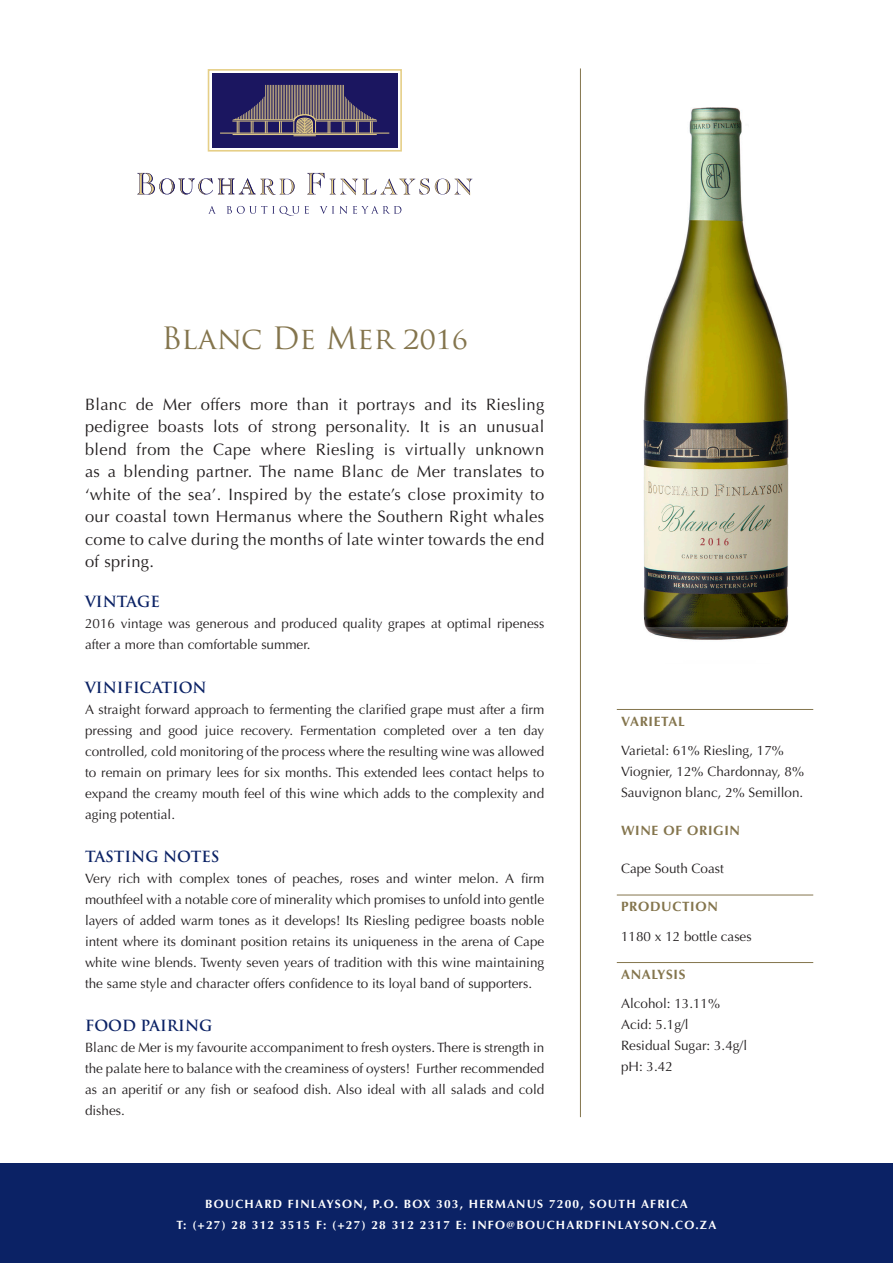
<style>
.page{position:relative;width:893px;height:1263px;background:#fff}
.page>*{position:absolute;margin:0;border:0;box-sizing:border-box;transform-origin:0 0}
.Main_Header{font:30px "Trajan Pro";color:#84754d}
.Intro_text{font:16.5px/22.5px "Optima";letter-spacing:.02em;color:#231f20;text-align:justify}
.Subhead{font:700 15px "Trajan Pro";color:#0b2265}
.Body_text{font:13.5px/21px "Optima";color:#231f20}
.small_x-head{font:700 13.5px "Optima";letter-spacing:.05em;color:#84754d}
.Body_text-2{font:700 13.5px "Optima";letter-spacing:.05em;color:#84754d}
.t1{font:700 12px/21px "Optima";letter-spacing:.1em;color:#fff;text-align:center}
</style>
<div class="page">
<hr style="left:580px;top:68px;width:1px;height:1049px;background:#84754d">
<div style="left:0;top:1163px;width:893px;height:100px;background:#0b2265"></div>
<div style="left:208px;top:69px;width:194px;height:83px;border:2px solid #e6cf87"></div>
<div style="left:212px;top:73px;width:186px;height:74px;background:#1b1660"></div>
<hr style="left:220px;top:133px;width:169px;height:1px;background:#e6cf87">
<svg style="left:232px;top:85px;width:145px;height:51px"></svg>
<svg style="left:208px;top:206px;width:8px;height:8px"></svg>
<svg style="left:227px;top:206px;width:82px;height:10px"></svg>
<svg style="left:320px;top:206px;width:27px;height:8px"></svg>
<svg style="left:353px;top:206px;width:48px;height:8px"></svg>
<svg style="left:137px;top:173px;width:335px;height:22px"></svg>
<hr style="left:617px;top:709px;width:196px;height:1px;background:#84754d">
<hr style="left:617px;top:895px;width:196px;height:1px;background:#84754d">
<hr style="left:617px;top:962px;width:196px;height:1px;background:#84754d">
<img style="left:643px;top:107px;width:146px;height:520px">
<img style="left:645px;top:627px;width:142px;height:13px">
<p class="Main_Header" style="left:161px;top:319px;width:308px">Blanc De Mer 2016</p>
<p class="Intro_text" style="left:85px;top:393px;width:461px">Blanc de Mer offers more than it portrays and its Riesling pedigree boasts lots of strong personality. It is an unusual blend from the Cape where Riesling is virtually unknown as a blending partner. The name Blanc de Mer translates to ‘white of the sea’. Inspired by the estate’s close proximity to our coastal town Hermanus where the Southern Right whales come to calve during the months of late winter towards the end of spring.</p>
<p class="Subhead" style="left:85px;top:593px;width:76px">VINTAGE</p>
<p class="Body_text" style="left:85px;top:613px;width:461px">2016 vintage was generous and produced quality grapes at optimal ripeness after a more than comfortable summer.</p>
<p class="Subhead" style="left:85px;top:678px;width:123px">VINIFICATION</p>
<p class="Body_text" style="left:85px;top:699px;width:461px;text-align:justify">A straight forward approach to fermenting the clarified grape must after a firm pressing and good juice recovery. Fermentation completed over a ten day controlled, cold monitoring of the process where the resulting wine was allowed to remain on primary lees for six months. This extended lees contact helps to expand the creamy mouth feel of this wine which adds to the complexity and aging potential.</p>
<p class="Subhead" style="left:85px;top:847px;width:136px">TASTING NOTES</p>
<p class="Body_text" style="left:85px;top:868px;width:461px;text-align:justify">Very rich with complex tones of peaches, roses and winter melon. A firm mouthfeel with a notable core of minerality which promises to unfold into gentle layers of added warm tones as it develops! Its Riesling pedigree boasts noble intent where its dominant position retains its uniqueness in the arena of Cape white wine blends. Twenty seven years of tradition with this wine maintaining the same style and character offers confidence to its loyal band of supporters.</p>
<p class="Subhead" style="left:85px;top:1016px;width:129px">FOOD PAIRING</p>
<p class="Body_text" style="left:85px;top:1037px;width:461px;text-align:justify">Blanc de Mer is my favourite accompaniment to fresh oysters. There is strength in the palate here to balance with the creaminess of oysters! Further recommended as an aperitif or any fish or seafood dish. Also ideal with all salads and cold dishes.</p>
<p class="small_x-head" style="left:621px;top:713px;width:65px">VARIETAL</p>
<p class="Body_text" style="left:621px;top:740px;width:184px">Varietal: 61% Riesling, 17%<br>Viognier, 12% Chardonnay, 8%<br>Sauvignon blanc, 2% Semillon.</p>
<p class="Body_text-2" style="left:621px;top:823px;width:121px">WINE OF ORIGIN</p>
<p class="Body_text" style="left:621px;top:858px;width:104px">Cape South Coast</p>
<p class="small_x-head" style="left:621px;top:899px;width:98px">PRODUCTION</p>
<p class="Body_text" style="left:621px;top:926px;width:132px">1180 x 12 bottle cases</p>
<p class="small_x-head" style="left:621px;top:966px;width:66px">ANALYSIS</p>
<p class="Body_text" style="left:621px;top:993px;width:128px">Alcohol: 13.11%<br>Acid: 5.1g/l<br>Residual Sugar: 3.4g/l pH: 3.42</p>
<p class="t1" style="left:177px;top:1193px;width:541px">BOUCHARD FINLAYSON, P.O. BOX 303, HERMANUS 7200, SOUTH AFRICA<br>T: (+27) 28 312 3515 F: (+27) 28 312 2317 E: INFO@BOUCHARDFINLAYSON.CO.ZA</p>
</div>
